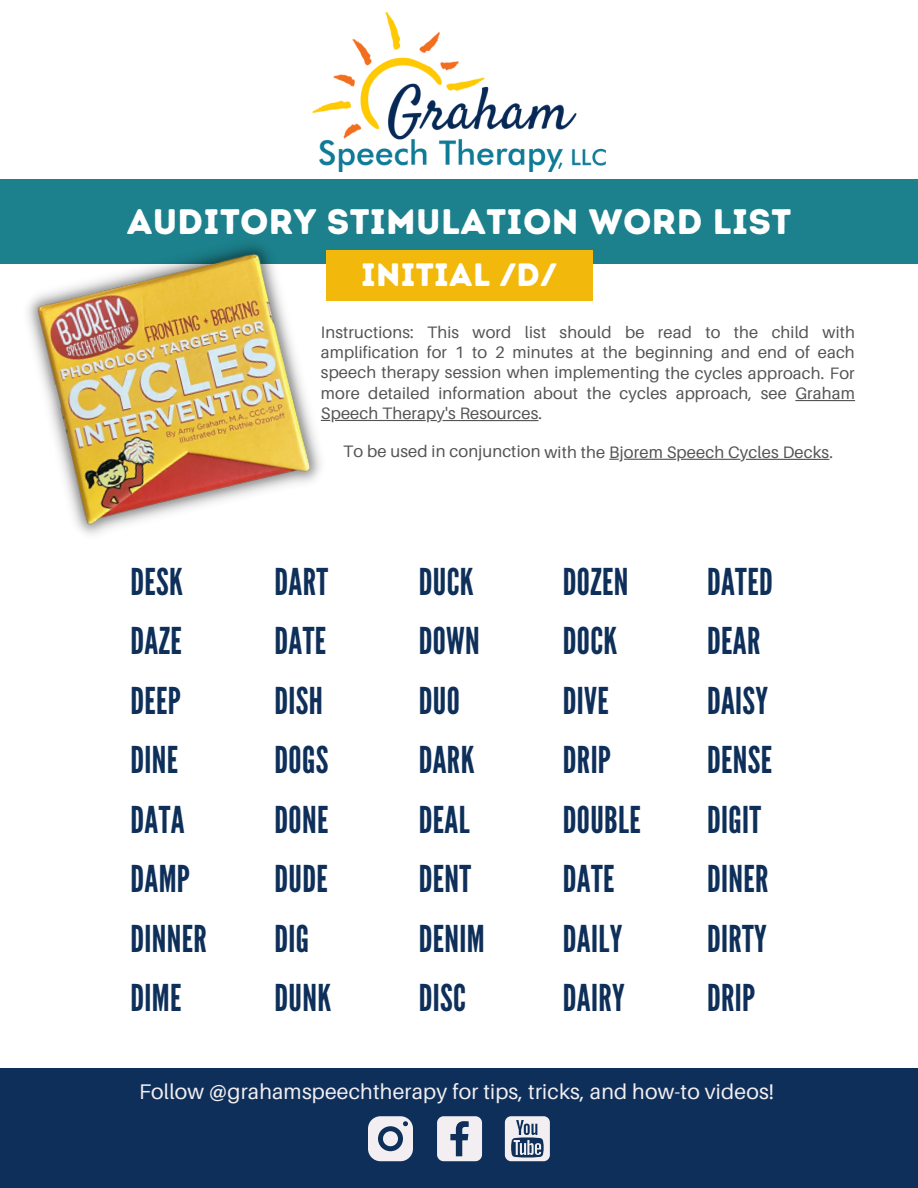
<style>
.page{position:relative;width:918px;height:1188px;background:#fff}
.page>*{position:absolute;margin:0;border:0;box-sizing:border-box;transform-origin:0 0}
.t1{font:36.9px "League Gothic";letter-spacing:.01em;color:#0e2f59}
.t2{font:35.4px "Intro Rust Base";letter-spacing:.01em;color:#fff}
.t3{font:32.4px "Intro Rust Base";letter-spacing:.01em;color:#fff}
.t4{font:21.15px "Aileron";letter-spacing:.01em;color:#f2eef1}
.t5{font:16.65px "Aileron";letter-spacing:.01em;color:#545454}
.t6{font:16.5px/20.2px "Aileron";letter-spacing:.01em;color:#545454;text-align:justify}
</style>
<div class="page">
<div style="left:0;top:1069px;width:918px;height:119px;background:#0e2f59"></div>
<svg style="left:368px;top:1116px;width:45px;height:45px"></svg>
<svg style="left:437px;top:1116px;width:45px;height:45px"></svg>
<div style="left:505px;top:1116px;width:45px;height:45px;background:#f2eef1;border-radius:6px"></div>
<svg style="left:511px;top:1120px;width:33px;height:37px"></svg>
<img style="left:313px;top:12px;width:292px;height:159px">
<div style="left:0;top:180px;width:918px;height:83px;background:#1c818c"></div>
<div style="left:326px;top:251px;width:267px;height:49px;background:#f2b90c"></div>
<hr style="left:795px;top:400px;width:60px;height:1px;background:#545454">
<hr style="left:321px;top:420px;width:217px;height:1px;background:#545454">
<hr style="left:609px;top:459px;width:220px;height:1px;background:#545454">
<img style="left:12px;top:245px;width:324px;height:290px">
<p class="t2" style="left:127px;top:200px;width:666px">AUDITORY STIMULATION WORD LIST</p>
<p class="t3" style="left:361px;top:255px;width:197px">INITIAL /D/</p>
<p class="t6" style="left:321px;top:322px;width:536px">Instructions: This word list should be read to the child with amplification for 1 to 2 minutes at the beginning and end of each speech therapy session when implementing the cycles approach. For more detailed information about the cycles approach, see Graham Speech Therapy's Resources.</p>
<p class="t5" style="left:343px;top:441px;width:491px">To be used in conjunction with the Bjorem Speech Cycles Decks.</p>
<p class="t1" style="left:130px;top:561px;width:54px">DESK</p>
<p class="t1" style="left:130px;top:620px;width:53px">DAZE</p>
<p class="t1" style="left:130px;top:679px;width:52px">DEEP</p>
<p class="t1" style="left:130px;top:739px;width:49px">DINE</p>
<p class="t1" style="left:130px;top:798px;width:56px">DATA</p>
<p class="t1" style="left:130px;top:858px;width:61px">DAMP</p>
<p class="t1" style="left:130px;top:917px;width:78px">DINNER</p>
<p class="t1" style="left:130px;top:977px;width:52px">DIME</p>
<p class="t1" style="left:275px;top:561px;width:55px">DART</p>
<p class="t1" style="left:275px;top:620px;width:53px">DATE</p>
<p class="t1" style="left:275px;top:679px;width:50px">DISH</p>
<p class="t1" style="left:275px;top:739px;width:55px">DOGS</p>
<p class="t1" style="left:275px;top:798px;width:55px">DONE</p>
<p class="t1" style="left:275px;top:858px;width:55px">DUDE</p>
<p class="t1" style="left:275px;top:917px;width:36px">DIG</p>
<p class="t1" style="left:275px;top:977px;width:58px">DUNK</p>
<p class="t1" style="left:419px;top:561px;width:56px">DUCK</p>
<p class="t1" style="left:419px;top:620px;width:63px">DOWN</p>
<p class="t1" style="left:419px;top:679px;width:43px">DUO</p>
<p class="t1" style="left:419px;top:739px;width:57px">DARK</p>
<p class="t1" style="left:419px;top:798px;width:52px">DEAL</p>
<p class="t1" style="left:419px;top:858px;width:54px">DENT</p>
<p class="t1" style="left:419px;top:917px;width:67px">DENIM</p>
<p class="t1" style="left:419px;top:977px;width:49px">DISC</p>
<p class="t1" style="left:563px;top:561px;width:67px">DOZEN</p>
<p class="t1" style="left:563px;top:620px;width:56px">DOCK</p>
<p class="t1" style="left:563px;top:679px;width:48px">DIVE</p>
<p class="t1" style="left:563px;top:739px;width:50px">DRIP</p>
<p class="t1" style="left:563px;top:798px;width:79px">DOUBLE</p>
<p class="t1" style="left:563px;top:858px;width:53px">DATE</p>
<p class="t1" style="left:563px;top:917px;width:61px">DAILY</p>
<p class="t1" style="left:563px;top:977px;width:63px">DAIRY</p>
<p class="t1" style="left:707px;top:561px;width:67px">DATED</p>
<p class="t1" style="left:707px;top:620px;width:55px">DEAR</p>
<p class="t1" style="left:707px;top:679px;width:63px">DAISY</p>
<p class="t1" style="left:707px;top:739px;width:67px">DENSE</p>
<p class="t1" style="left:707px;top:798px;width:56px">DIGIT</p>
<p class="t1" style="left:707px;top:858px;width:63px">DINER</p>
<p class="t1" style="left:707px;top:917px;width:61px">DIRTY</p>
<p class="t1" style="left:707px;top:977px;width:50px">DRIP</p>
<p class="t4" style="left:139px;top:1079px;width:637px">Follow @grahamspeechtherapy for tips, tricks, and how-to videos!</p>
</div>
